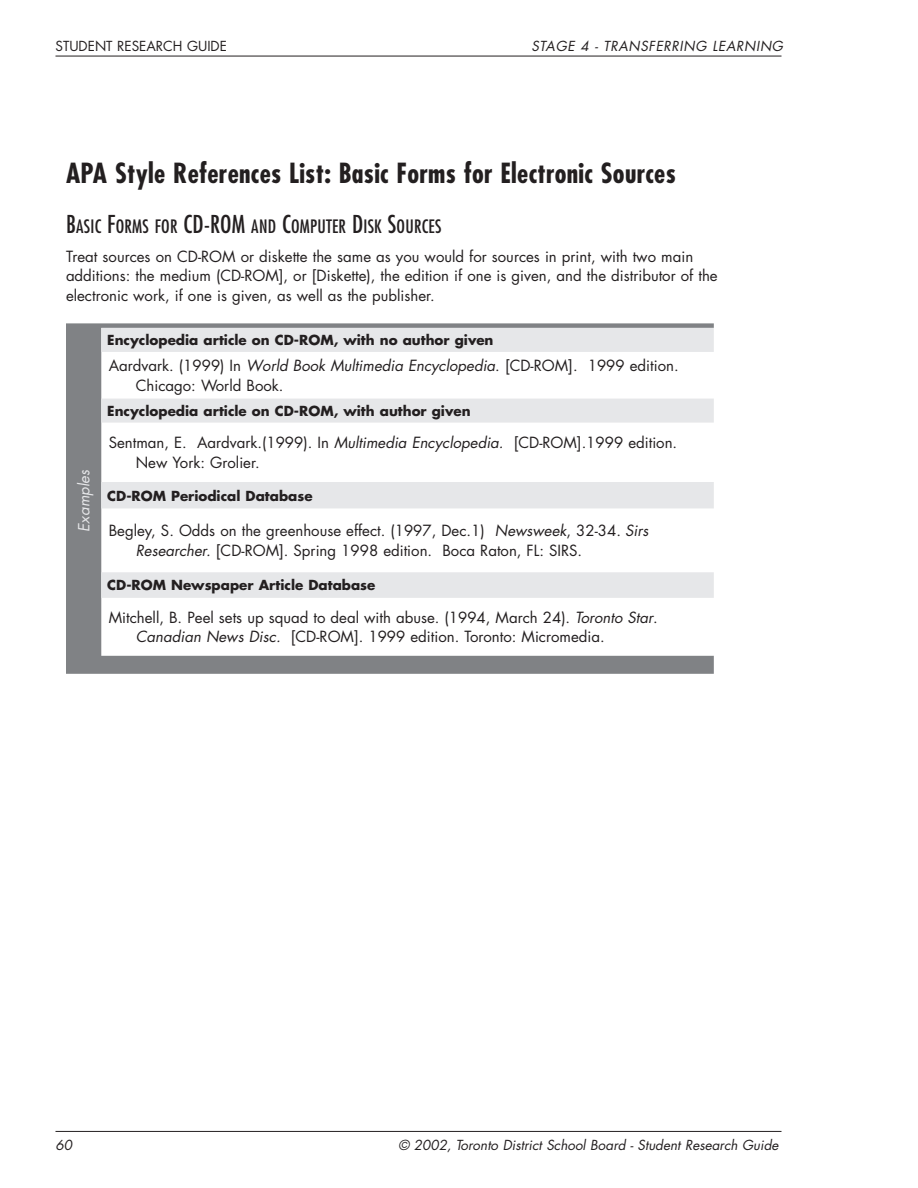
<style>
.page{position:relative;width:918px;height:1188px;background:#fff}
.page>*{position:absolute;margin:0;border:0;box-sizing:border-box;transform-origin:0 0}
.TOC_sub-Head{font:700 condensed 27px "Futura";letter-spacing:.01em;color:#231f20}
.TOC_sub-Head2a{font:condensed 18px "Futura";letter-spacing:.015em;color:#231f20}
.Hanging_citation{font:15px/19.5px "Futura";color:#231f20}
.BODY{font:15px/19.5px "Futura";color:#231f20}
.BODY-2{font:italic 15px "Futura";color:#e6e7e9}
.BODY-3{font:700 13.5px "Futura";color:#231f20}
.t1{font:italic 13.5px "Futura";color:#231f20}
.t2{font:italic 13.5px "Futura";letter-spacing:.05em;color:#231f20}
.t3{font:13.5px "Futura";color:#231f20}
.s1{font-size:24px}
.s2{font-style:italic}
</style>
<div class="page">
<hr style="left:56px;top:56px;width:726px;height:1px;background:#231f20">
<hr style="left:56px;top:1131px;width:726px;height:1px;background:#231f20">
<svg style="left:66px;top:323px;width:648px;height:351px"></svg>
<svg style="left:101px;top:328px;width:613px;height:95px"></svg>
<svg style="left:101px;top:482px;width:613px;height:116px"></svg>
<p class="t3" style="left:56px;top:37px;width:173px">STUDENT RESEARCH GUIDE</p>
<p class="t2" style="left:531px;top:37px;width:253px">STAGE 4 - TRANSFERRING LEARNING</p>
<p class="TOC_sub-Head" style="left:66px;top:156px;width:611px">APA Style References List: Basic Forms for Electronic Sources</p>
<p class="TOC_sub-Head2a" style="left:66px;top:215px;width:377px"><span class="s1">B</span>ASIC <span class="s1">F</span>ORMS FOR <span class="s1">CD-ROM</span> AND <span class="s1">C</span>OMPUTER <span class="s1">D</span>ISK <span class="s1">S</span>OURCES</p>
<p class="BODY" style="left:66px;top:246px;width:653px">Treat sources on CD-ROM or diskette the same as you would for sources in print, with two main additions: the medium (CD-ROM], or [Diskette), the edition if one is given, and the distributor of the electronic work, if one is given, as well as the publisher.</p>
<p class="BODY-2" style="left:74px;top:532px;width:63px;rotate:-90deg">Examples</p>
<p class="BODY-3" style="left:107px;top:331px;width:388px">Encyclopedia article on CD-ROM, with no author given</p>
<p class="Hanging_citation" style="left:136px;top:356px;width:544px;text-indent:-27px">Aardvark. (1999) In <span class="s2">World Book Multimedia Encyclopedia</span>. [CD-ROM]. 1999 edition.<br>Chicago: World Book.</p>
<p class="BODY-3" style="left:107px;top:402px;width:365px">Encyclopedia article on CD-ROM, with author given</p>
<p class="Hanging_citation" style="left:136px;top:433px;width:543px;text-indent:-27px">Sentman, E. Aardvark.(1999). In <span class="s2">Multimedia Encyclopedia.</span> [CD-ROM].1999 edition.<br>New York: Grolier.</p>
<p class="BODY-3" style="left:107px;top:486px;width:207px">CD-ROM Periodical Database</p>
<p class="Hanging_citation" style="left:136px;top:521px;width:514px;text-indent:-27px">Begley, S. Odds on the greenhouse effect. (1997, Dec.1) <span class="s2">Newsweek</span>, 32-34. <span class="s2">Sirs<br>Researcher.</span> [CD-ROM]. Spring 1998 edition. Boca Raton, FL: SIRS.</p>
<p class="BODY-3" style="left:107px;top:576px;width:270px">CD-ROM Newspaper Article Database</p>
<p class="Hanging_citation" style="left:136px;top:607px;width:524px;text-indent:-27px">Mitchell, B. Peel sets up squad to deal with abuse. (1994, March 24). <span class="s2">Toronto Star</span>.<br><span class="s2">Canadian News Disc.</span> [CD-ROM]. 1999 edition. Toronto: Micromedia.</p>
<p class="t1" style="left:56px;top:1136px;width:18px">60</p>
<p class="t1" style="left:399px;top:1136px;width:381px">© 2002, Toronto District School Board - Student Research Guide</p>
</div>
